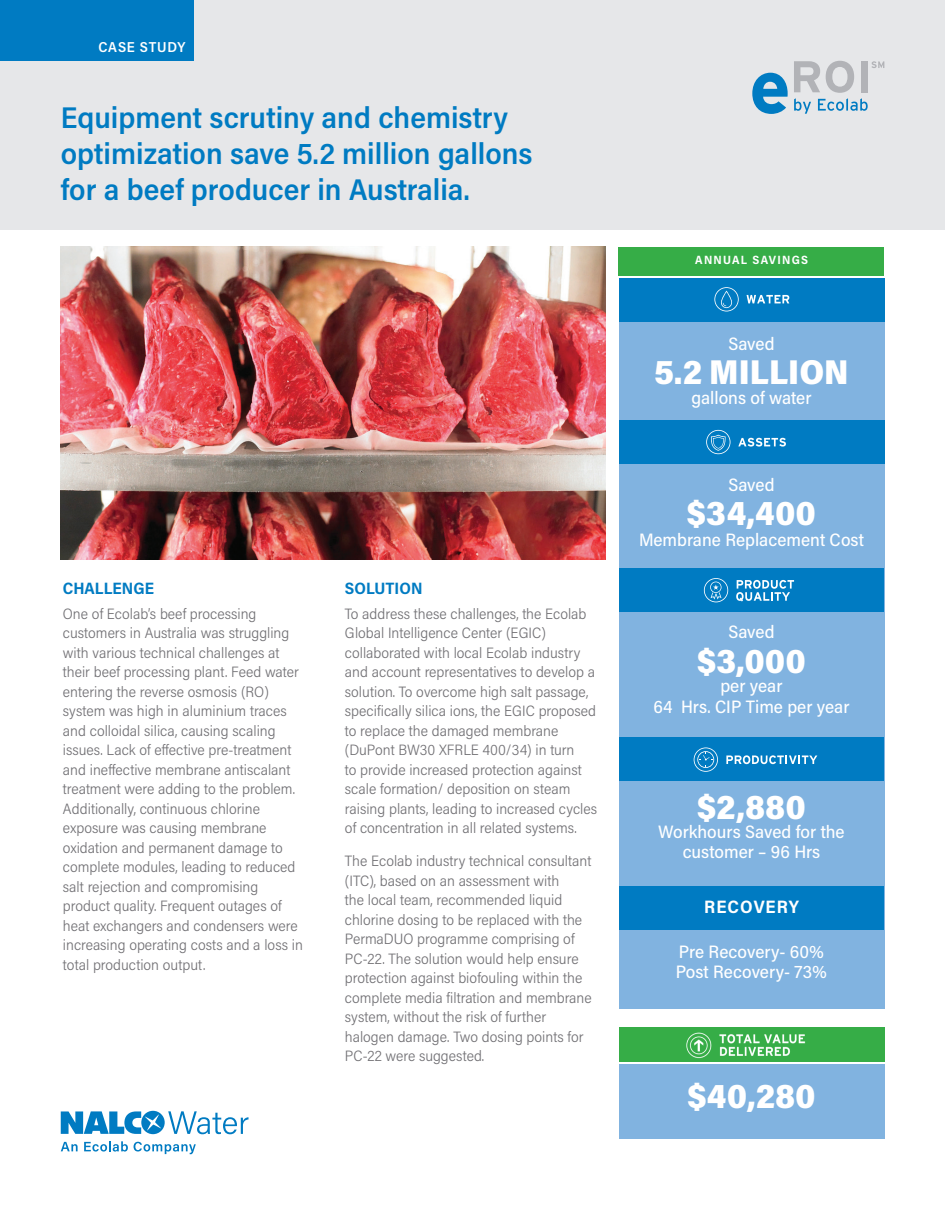
<style>
.page{position:relative;width:945px;height:1215px;background:#fff}
.page>*{position:absolute;margin:0;border:0;box-sizing:border-box;transform-origin:0 0}
.t1{font:900 34.5px "Acumin Pro Semi Cond";color:#fff}
.t2{font:600 30px/36px "Acumin Pro Semi Cond";color:#007bc2}
.t3{font:500 18px/19.5px "Acumin Pro Semi Cond";color:#fff;text-align:center}
.t4{font:700 18px "Acumin Pro Semi Cond";letter-spacing:.05em;color:#fff}
.t5{font:700 16.5px "Acumin Pro Semi Cond";color:#007bc2}
.t6{font:300 15px/19.5px "Acumin Pro Semi Cond";color:#717074}
.t7{font:600 14.4px "Acumin Pro Semi Cond";letter-spacing:.055em;color:#fff}
.t8{font:700 12px "Acumin Pro Semi Cond";letter-spacing:.105em;color:#fff}
</style>
<div class="page">
<div style="left:0;top:0;width:945px;height:230px;background:#e6e7e9"></div>
<div style="left:619px;top:278px;width:265px;height:730px;background:#81b3e0"></div>
<div style="left:619px;top:247px;width:265px;height:29px;background:#36ad47"></div>
<div style="left:619px;top:1064px;width:265px;height:75px;background:#81b3e0"></div>
<div style="left:619px;top:1028px;width:265px;height:34px;background:#36ad47"></div>
<div style="left:619px;top:278px;width:265px;height:43px;background:#007bc2"></div>
<div style="left:619px;top:421px;width:265px;height:43px;background:#007bc2"></div>
<div style="left:619px;top:569px;width:265px;height:43px;background:#007bc2"></div>
<div style="left:619px;top:737px;width:265px;height:43px;background:#007bc2"></div>
<div style="left:619px;top:886px;width:265px;height:43px;background:#007bc2"></div>
<svg style="left:747px;top:295px;width:42px;height:8px"></svg>
<svg style="left:714px;top:287px;width:25px;height:24px"></svg>
<svg style="left:738px;top:438px;width:48px;height:9px"></svg>
<svg style="left:706px;top:430px;width:25px;height:24px"></svg>
<svg style="left:736px;top:580px;width:58px;height:22px"></svg>
<svg style="left:704px;top:578px;width:24px;height:24px"></svg>
<svg style="left:726px;top:755px;width:91px;height:9px"></svg>
<svg style="left:694px;top:747px;width:24px;height:25px"></svg>
<div style="left:0;top:0;width:194px;height:61px;background:#007bc2"></div>
<img style="left:61px;top:247px;width:544px;height:313px">
<svg style="left:752px;top:73px;width:36px;height:41px"></svg>
<svg style="left:794px;top:61px;width:90px;height:53px"></svg>
<svg style="left:61px;top:1111px;width:188px;height:23px"></svg>
<svg style="left:61px;top:1142px;width:17px;height:9px"></svg>
<svg style="left:84px;top:1141px;width:44px;height:11px"></svg>
<svg style="left:134px;top:1142px;width:62px;height:12px"></svg>
<img style="left:681px;top:1027px;width:154px;height:32px">
<p class="t7" style="left:98px;top:37px;width:89px">CASE STUDY</p>
<h2 class="t2" style="left:61px;top:98px;width:473px">Equipment scrutiny and chemistry optimization save 5.2 million gallons for a beef producer in Australia.</h2>
<p class="t5" style="left:63px;top:576px;width:93px">CHALLENGE</p>
<p class="t6" style="left:63px;top:603px;width:242px">One of Ecolab’s beef processing customers in Australia was struggling with various technical challenges at their beef processing plant. Feed water entering the reverse osmosis (RO) system was high in aluminium traces and colloidal silica, causing scaling issues. Lack of effective pre-treatment and ineffective membrane antiscalant treatment were adding to the problem.<br>Additionally, continuous chlorine exposure was causing membrane oxidation and permanent damage to complete modules, leading to reduced salt rejection and compromising product quality. Frequent outages of heat exchangers and condensers were increasing operating costs and a loss in total production output.</p>
<p class="t5" style="left:345px;top:576px;width:79px">SOLUTION</p>
<p class="t6" style="left:345px;top:603px;width:254px">To address these challenges, the Ecolab Global Intelligence Center (EGIC) collaborated with local Ecolab industry and account representatives to develop a solution. To overcome high salt passage, specifically silica ions, the EGIC proposed to replace the damaged membrane (DuPont BW30 XFRLE 400/34) in turn<br>to provide increased protection against scale formation/ deposition on steam raising plants, leading to increased cycles of concentration in all related systems.</p>
<p class="t6" style="left:345px;top:851px;width:248px">The Ecolab industry technical consultant (ITC), based on an assessment with<br>the local team, recommended liquid chlorine dosing to be replaced with the PermaDUO programme comprising of PC-22. The solution would help ensure protection against biofouling within the complete media filtration and membrane system, without the risk of further halogen damage. Two dosing points for PC-22 were suggested.</p>
<p class="t8" style="left:695px;top:252px;width:114px">ANNUAL SAVINGS</p>
<p class="t3" style="left:728px;top:333px;width:48px">Saved</p>
<h1 class="t1" style="left:654px;top:348px;width:196px">5.2 MILLION</h1>
<p class="t3" style="left:692px;top:387px;width:121px">gallons of water</p>
<p class="t3" style="left:728px;top:474px;width:48px">Saved</p>
<h1 class="t1" style="left:687px;top:489px;width:131px">$34,400</h1>
<p class="t3" style="left:639px;top:530px;width:226px">Membrane Replacement Cost</p>
<p class="t3" style="left:728px;top:621px;width:48px">Saved</p>
<h1 class="t1" style="left:697px;top:636px;width:110px">$3,000</h1>
<p class="t3" style="left:653px;top:674px;width:198px;line-height:21px">per year<br>64 Hrs. CIP Time per year</p>
<h1 class="t1" style="left:697px;top:782px;width:110px">$2,880</h1>
<p class="t3" style="left:658px;top:821px;width:188px">Workhours Saved for the customer – 96 Hrs</p>
<p class="t4" style="left:704px;top:894px;width:96px">RECOVERY</p>
<p class="t3" style="left:676px;top:941px;width:153px;text-align:left">Pre Recovery- 60%<br>Post Recovery- 73%</p>
<h1 class="t1" style="left:688px;top:1072px;width:130px">$40,280</h1>
</div>
